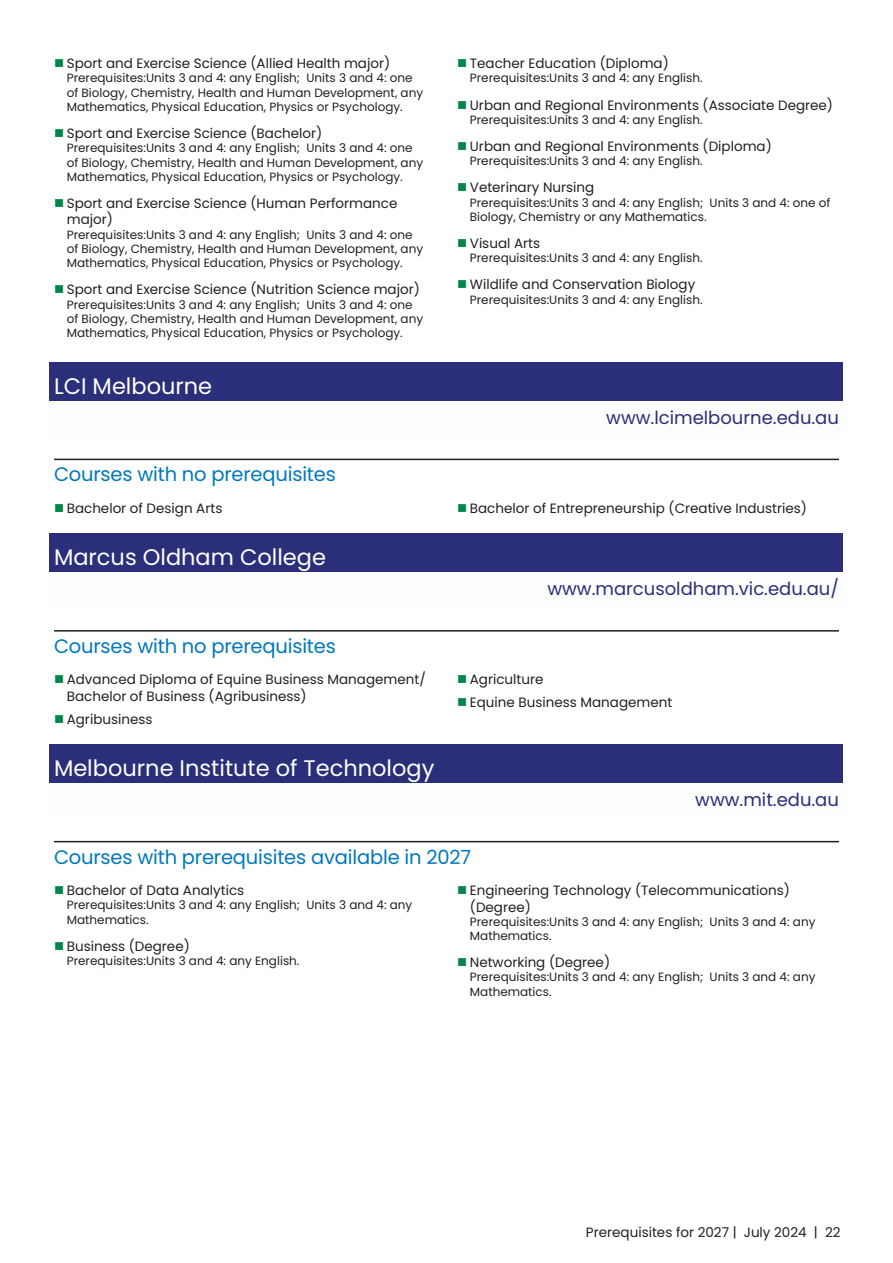
<style>
.page{position:relative;width:893px;height:1263px;background:#fff}
.page>*{position:absolute;margin:0;border:0;box-sizing:border-box;transform-origin:0 0}
.Institutions_Header{font:22.5px "Poppins";color:#fff}
.Prereq_Header{font:19.5px "Poppins";letter-spacing:-.01em;color:#0178bd}
.Institutions_Website{font:18px "Poppins";color:#2b2f79}
.t1{font:13.5px/16.5px "Poppins";color:#231f20}
.Course_Text{font:12px/14.2px "Poppins";color:#231f20}
</style>
<div class="page">
<div style="left:50px;top:362px;width:793px;height:48px;background:#2b2f79"></div>
<div style="left:50px;top:401px;width:793px;height:33px;background:#fcfdfd"></div>
<hr style="left:54px;top:459px;width:785px;height:1px;background:#231f20">
<div style="left:50px;top:533px;width:793px;height:49px;background:#2b2f79"></div>
<div style="left:50px;top:572px;width:793px;height:34px;background:#fcfdfd"></div>
<hr style="left:54px;top:630px;width:785px;height:2px;background:#231f20">
<div style="left:50px;top:744px;width:793px;height:48px;background:#2b2f79"></div>
<div style="left:50px;top:783px;width:793px;height:34px;background:#fcfdfd"></div>
<hr style="left:54px;top:841px;width:785px;height:1px;background:#231f20">
<p class="t1" style="left:67px;top:55px;width:325px">Sport and Exercise Science (Allied Health major)</p>
<p class="Course_Text" style="left:67px;top:71px;width:358px">Prerequisites:Units 3 and 4: any English; Units 3 and 4: one of Biology, Chemistry, Health and Human Development, any<br>Mathematics, Physical Education, Physics or Psychology.</p>
<p class="t1" style="left:67px;top:125px;width:257px">Sport and Exercise Science (Bachelor)</p>
<p class="Course_Text" style="left:67px;top:141px;width:358px">Prerequisites:Units 3 and 4: any English; Units 3 and 4: one of Biology, Chemistry, Health and Human Development, any<br>Mathematics, Physical Education, Physics or Psychology.</p>
<p class="t1" style="left:67px;top:195px;width:332px">Sport and Exercise Science (Human Performance major)</p>
<p class="Course_Text" style="left:67px;top:227px;width:358px">Prerequisites:Units 3 and 4: any English; Units 3 and 4: one of Biology, Chemistry, Health and Human Development, any<br>Mathematics, Physical Education, Physics or Psychology.</p>
<p class="t1" style="left:67px;top:281px;width:355px">Sport and Exercise Science (Nutrition Science major)</p>
<p class="Course_Text" style="left:67px;top:297px;width:358px">Prerequisites:Units 3 and 4: any English; Units 3 and 4: one of Biology, Chemistry, Health and Human Development, any<br>Mathematics, Physical Education, Physics or Psychology.</p>
<p class="Institutions_Header" style="left:54px;top:373px;width:160px">LCI Melbourne</p>
<p class="t1" style="left:470px;top:55px;width:201px">Teacher Education (Diploma)</p>
<p class="Course_Text" style="left:470px;top:71px;width:234px">Prerequisites:Units 3 and 4: any English.</p>
<p class="t1" style="left:470px;top:97px;width:365px">Urban and Regional Environments (Associate Degree)</p>
<p class="Course_Text" style="left:470px;top:113px;width:234px">Prerequisites:Units 3 and 4: any English.</p>
<p class="t1" style="left:470px;top:138px;width:303px">Urban and Regional Environments (Diploma)</p>
<p class="Course_Text" style="left:470px;top:154px;width:234px">Prerequisites:Units 3 and 4: any English.</p>
<p class="t1" style="left:470px;top:179px;width:126px">Veterinary Nursing</p>
<p class="Course_Text" style="left:470px;top:195px;width:362px">Prerequisites:Units 3 and 4: any English; Units 3 and 4: one of<br>Biology, Chemistry or any Mathematics.</p>
<p class="t1" style="left:470px;top:235px;width:72px">Visual Arts</p>
<p class="Course_Text" style="left:470px;top:251px;width:234px">Prerequisites:Units 3 and 4: any English.</p>
<p class="t1" style="left:470px;top:276px;width:227px">Wildlife and Conservation Biology</p>
<p class="Course_Text" style="left:470px;top:292px;width:234px">Prerequisites:Units 3 and 4: any English.</p>
<p class="Institutions_Website" style="left:606px;top:407px;width:234px">www.lcimelbourne.edu.au</p>
<p class="Prereq_Header" style="left:54px;top:463px;width:283px">Courses with no prerequisites</p>
<p class="t1" style="left:67px;top:500px;width:157px">Bachelor of Design Arts</p>
<p class="t1" style="left:470px;top:500px;width:339px">Bachelor of Entrepreneurship (Creative Industries)</p>
<p class="Institutions_Header" style="left:54px;top:544px;width:273px">Marcus Oldham College</p>
<p class="Institutions_Website" style="left:547px;top:579px;width:293px">www.marcusoldham.vic.edu.au/</p>
<p class="Prereq_Header" style="left:54px;top:635px;width:283px">Courses with no prerequisites</p>
<p class="t1" style="left:67px;top:671px;width:361px">Advanced Diploma of Equine Business Management/<br>Bachelor of Business (Agribusiness)</p>
<p class="t1" style="left:67px;top:711px;width:87px">Agribusiness</p>
<p class="t1" style="left:470px;top:671px;width:75px">Agriculture</p>
<p class="t1" style="left:470px;top:694px;width:204px">Equine Business Management</p>
<p class="Institutions_Header" style="left:54px;top:755px;width:382px">Melbourne Institute of Technology</p>
<p class="Institutions_Website" style="left:695px;top:789px;width:145px">www.mit.edu.au</p>
<p class="Prereq_Header" style="left:54px;top:845px;width:419px">Courses with prerequisites available in 2027</p>
<p class="t1" style="left:67px;top:882px;width:179px">Bachelor of Data Analytics</p>
<p class="Course_Text" style="left:67px;top:898px;width:347px">Prerequisites:Units 3 and 4: any English; Units 3 and 4: any<br>Mathematics.</p>
<p class="t1" style="left:67px;top:938px;width:125px">Business (Degree)</p>
<p class="Course_Text" style="left:67px;top:954px;width:234px">Prerequisites:Units 3 and 4: any English.</p>
<p class="t1" style="left:470px;top:882px;width:321px">Engineering Technology (Telecommunications) (Degree)</p>
<p class="Course_Text" style="left:470px;top:914px;width:347px">Prerequisites:Units 3 and 4: any English; Units 3 and 4: any<br>Mathematics.</p>
<p class="t1" style="left:470px;top:954px;width:142px">Networking (Degree)</p>
<p class="Course_Text" style="left:470px;top:970px;width:347px">Prerequisites:Units 3 and 4: any English; Units 3 and 4: any<br>Mathematics.</p>
<p class="t1" style="left:586px;top:1224px;width:256px">Prerequisites for 2027 | July 2024 | 22</p>
</div>
